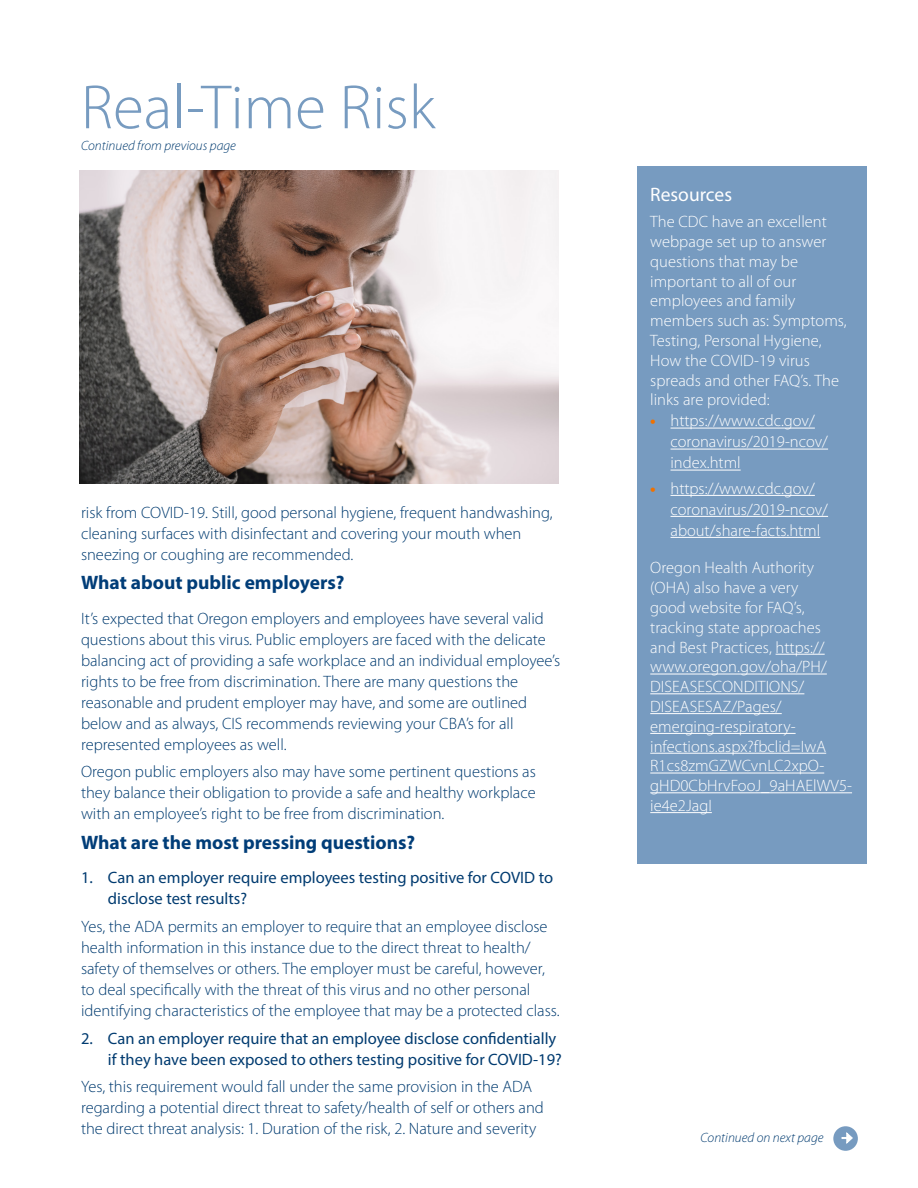
<style>
.page{position:relative;width:918px;height:1188px;background:#fff}
.page>*{position:absolute;margin:0;border:0;box-sizing:border-box;transform-origin:0 0}
.t1{font:300 63px "Myriad Pro";color:#779bc0}
.t2{font:700 19.5px "Myriad Pro";color:#003d78}
.t3{font:19.5px "Myriad Pro";color:#fff}
.t4{font:300 16.5px/21px "Myriad Pro";color:#003b70}
.t5{font:300 16.5px/19.8px "Myriad Pro";letter-spacing:.005em;color:#fff}
.t6{font:16.5px/21px "Myriad Pro";color:#003b70}
.t7{font:italic 300 13.5px "Myriad Pro";color:#003b70}
.s1{font-weight:700;color:#ef7100}
</style>
<div class="page">
<div style="left:833px;top:1126px;width:25px;height:25px;background:#779bc0;border-radius:50%"></div>
<svg style="left:841px;top:1132px;width:12px;height:12px"></svg>
<img style="left:80px;top:171px;width:479px;height:313px">
<div style="left:637px;top:166px;width:229px;height:698px;background:#779bc0"></div>
<hr style="left:671px;top:428px;width:144px;height:1px;background:#fff">
<hr style="left:671px;top:449px;width:157px;height:1px;background:#fff">
<hr style="left:671px;top:470px;width:70px;height:1px;background:#fff">
<hr style="left:671px;top:495px;width:144px;height:1px;background:#fff">
<hr style="left:671px;top:516px;width:157px;height:1px;background:#fff">
<hr style="left:671px;top:537px;width:149px;height:1px;background:#fff">
<hr style="left:776px;top:654px;width:49px;height:1px;background:#fff">
<hr style="left:650px;top:674px;width:177px;height:1px;background:#fff">
<hr style="left:650px;top:693px;width:154px;height:1px;background:#fff">
<hr style="left:650px;top:713px;width:132px;height:1px;background:#fff">
<hr style="left:650px;top:733px;width:146px;height:1px;background:#fff">
<hr style="left:650px;top:753px;width:176px;height:1px;background:#fff">
<hr style="left:650px;top:773px;width:174px;height:1px;background:#fff">
<hr style="left:650px;top:792px;width:202px;height:1px;background:#fff">
<hr style="left:650px;top:812px;width:62px;height:1px;background:#fff">
<h1 class="t1" style="left:81px;top:73px;width:356px">Real-Time Risk</h1>
<p class="t7" style="left:81px;top:137px;width:156px">Continued from previous page</p>
<p class="t4" style="left:81px;top:502px;width:473px">risk from COVID-19. Still, good personal hygiene, frequent handwashing, cleaning surfaces with disinfectant and covering your mouth when sneezing or coughing are recommended.</p>
<p class="t2" style="left:81px;top:570px;width:265px">What about public employers?</p>
<p class="t4" style="left:81px;top:608px;width:481px">It’s expected that Oregon employers and employees have several valid questions about this virus. Public employers are faced with the delicate balancing act of providing a safe workplace and an individual employee’s rights to be free from discrimination. There are many questions the reasonable and prudent employer may have, and some are outlined below and as always, CIS recommends reviewing your CBA’s for all represented employees as well.</p>
<p class="t4" style="left:81px;top:762px;width:456px;text-align:justify">Oregon public employers also may have some pertinent questions as they balance their obligation to provide a safe and healthy workplace with an employee’s right to be free from discrimination.</p>
<p class="t2" style="left:81px;top:829px;width:336px">What are the most pressing questions?</p>
<p class="t6" style="left:108px;top:867px;width:447px;text-indent:-27px">1. Can an employer require employees testing positive for COVID to disclose test results?</p>
<p class="t4" style="left:81px;top:916px;width:480px">Yes, the ADA permits an employer to require that an employee disclose health information in this instance due to the direct threat to health/ safety of themselves or others. The employer must be careful, however, to deal specifically with the threat of this virus and no other personal identifying characteristics of the employee that may be a protected class.</p>
<p class="t6" style="left:108px;top:1027px;width:455px;text-indent:-27px">2. Can an employer require that an employee disclose confidentially if they have been exposed to others testing positive for COVID-19?</p>
<p class="t4" style="left:81px;top:1077px;width:464px">Yes, this requirement would fall under the same provision in the ADA regarding a potential direct threat to safety/health of self or others and the direct threat analysis: 1. Duration of the risk, 2. Nature and severity</p>
<p class="t3" style="left:650px;top:182px;width:83px">Resources</p>
<p class="t5" style="left:650px;top:212px;width:198px">The CDC have an excellent webpage set up to answer questions that may be important to all of our employees and family members such as: Symptoms,<br>Testing, Personal Hygiene,<br>How the COVID-19 virus spreads and other FAQ’s. The links are provided:</p>
<p class="t5" style="left:671px;top:411px;width:159px;line-height:21px;text-indent:-20px"><span class="s1">•</span> https://www.cdc.gov/ coronavirus/2019-ncov/ index.html</p>
<p class="t5" style="left:671px;top:478px;width:159px;line-height:21px;text-indent:-20px"><span class="s1">•</span> https://www.cdc.gov/ coronavirus/2019-ncov/ about/share-facts.html</p>
<p class="t5" style="left:650px;top:558px;width:203px">Oregon Health Authority (OHA) also have a very<br>good website for FAQ’s, tracking state approaches<br>and Best Practices, https:// www.oregon.gov/oha/PH/<br>DISEASESCONDITIONS/<br>DISEASESAZ/Pages/ emerging-respiratory&shy;infections.aspx?fbclid=IwA<br>R1cs8zmGZWCvnLC2xpO&shy;gHD0CbHrvFooJ_9aHAElWV5- ie4e2JagI</p>
<p class="t7" style="left:700px;top:1129px;width:125px">Continued on next page</p>
</div>
